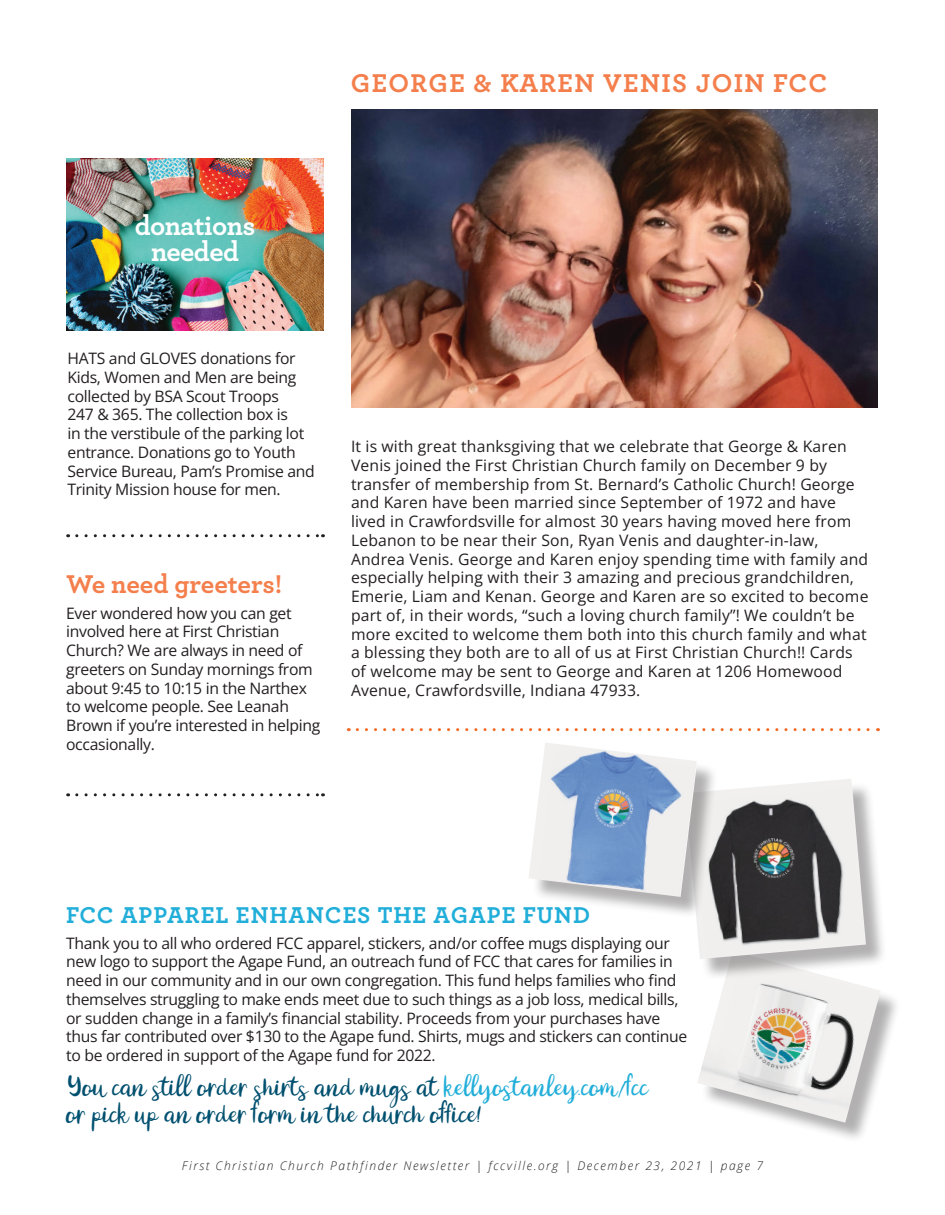
<style>
.page{position:relative;width:945px;height:1215px;background:#fff}
.page>*{position:absolute;margin:0;border:0;box-sizing:border-box;transform-origin:0 0}
.Body_copy{font:700 28.5px "Archer";letter-spacing:-.02em;color:#fff}
.heads{font:700 27px "Archer";letter-spacing:.05em;color:#f47f4c}
.Body_copy-2{font:700 27px "Archer";color:#f47f4c}
.Body_copy-3{font:700 24px "Archer";letter-spacing:.04em;color:#21aed9}
.Body_copy-4{font:21px/27px "Arrivals";color:#00506f}
.Body_copy-5{font:15.75px/18.8px "Open Sans";letter-spacing:-.02em;color:#231f20}
.Body_copy-6{font:15.75px/18.8px "Open Sans";letter-spacing:.01em;color:#231f20}
.Body_copy-7{font:italic 300 12px "Open Sans";letter-spacing:.13em;color:#231f20}
.s1{color:#21aed9}
</style>
<div class="page">
<img style="left:351px;top:109px;width:527px;height:298px">
<div style="left:701px;top:954px;width:201px;height:189px;background:#231f20;opacity:.35"></div>
<img style="left:698px;top:980px;width:183px;height:143px">
<div style="left:688px;top:782px;width:199px;height:198px;background:#231f20;opacity:.35"></div>
<img style="left:688px;top:779px;width:178px;height:180px">
<img style="left:66px;top:158px;width:258px;height:172px">
<svg style="left:357px;top:728px;width:522px;height:3px"></svg>
<svg style="left:77px;top:534px;width:246px;height:3px"></svg>
<svg style="left:77px;top:793px;width:246px;height:3px"></svg>
<div style="left:531px;top:745px;width:187px;height:173px;background:#231f20;opacity:.35"></div>
<img style="left:529px;top:743px;width:168px;height:154px">
<p class="heads" style="left:351px;top:62px;width:478px">GEORGE &amp; KAREN VENIS JOIN FCC</p>
<p class="Body_copy" style="left:135px;top:203px;width:122px">donations</p>
<p class="Body_copy" style="left:151px;top:229px;width:89px">needed</p>
<p class="Body_copy-5" style="left:68px;top:349px;width:249px">HATS and GLOVES donations for<br>Kids, Women and Men are being collected by BSA Scout Troops<br>247 &amp; 365. The collection box is<br>in the verstibule of the parking lot entrance. Donations go to Youth<br>Service Bureau, Pam’s Promise and<br>Trinity Mission house for men.</p>
<p class="Body_copy-2" style="left:66px;top:563px;width:218px">We need greeters!</p>
<p class="Body_copy-5" style="left:66px;top:603px;width:256px">Ever wondered how you can get involved here at First Christian<br>Church? We are always in need of greeters on Sunday mornings from about 9:45 to 10:15 in the Narthex to welcome people. See Leanah<br>Brown if you’re interested in helping occasionally.</p>
<p class="Body_copy-6" style="left:351px;top:437px;width:519px">It is with great thanksgiving that we celebrate that George &amp; Karen Venis joined the First Christian Church family on December 9 by transfer of membership from St. Bernard’s Catholic Church! George and Karen have been married since September of 1972 and have lived in Crawfordsville for almost 30 years having moved here from Lebanon to be near their Son, Ryan Venis and daughter-in-law, Andrea Venis. George and Karen enjoy spending time with family and especially helping with their 3 amazing and precious grandchildren, Emerie, Liam and Kenan. George and Karen are so excited to become part of, in their words, “such a loving church family”! We couldn’t be more excited to welcome them both into this church family and what a blessing they both are to all of us at First Christian Church!! Cards of welcome may be sent to George and Karen at 1206 Homewood Avenue, Crawfordsville, Indiana 47933.</p>
<p class="Body_copy-3" style="left:66px;top:896px;width:525px">FCC APPAREL ENHANCES THE AGAPE FUND</p>
<p class="Body_copy-5" style="left:66px;top:933px;width:623px">Thank you to all who ordered FCC apparel, stickers, and/or coffee mugs displaying our new logo to support the Agape Fund, an outreach fund of FCC that cares for families in need in our community and in our own congregation. This fund helps families who find themselves struggling to make ends meet due to such things as a job loss, medical bills, or sudden change in a family’s financial stability. Proceeds from your purchases have thus far contributed over $130 to the Agape fund. Shirts, mugs and stickers can continue to be ordered in support of the Agape fund for 2022.</p>
<p class="Body_copy-4" style="left:66px;top:1074px;width:584px">You can still order shirts and mugs at <span class="s1">kellyostanley.com/fcc </span>or pick up an order form in the church office!</p>
<p class="Body_copy-7" style="left:182px;top:1158px;width:583px">First Christian Church Pathfinder Newsletter | fccville.org | December 23, 2021 | page 7</p>
</div>
